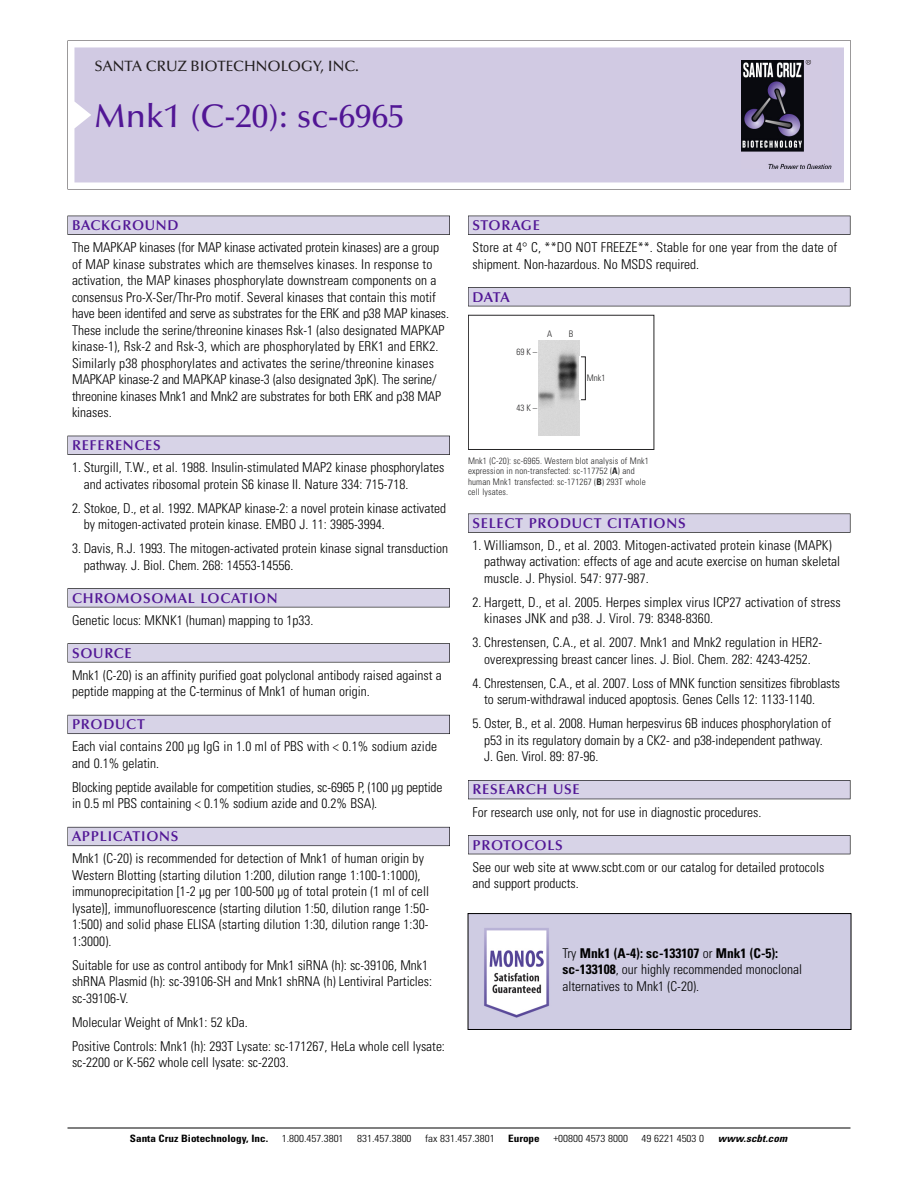
<style>
.page{position:relative;width:918px;height:1188px;background:#fff}
.page>*{position:absolute;margin:0;border:0;box-sizing:border-box;transform-origin:0 0}
.t1{font:500 33px "Optima";color:#511695}
.t2{font:500 15px "Optima";color:#231f20}
.t3{font:600 14.25px "Optima";letter-spacing:.05em;color:#511695}
.t4{font:300 condensed 13.5px/16.5px "Univers";color:#000}
.t5{font:300 condensed 10.2px "Univers";color:#000;scale:1.1 1}
.t6{font:700 condensed 10.2px "Univers";color:#000;scale:1.1 1}
.t7{font:italic 700 condensed 10.2px "Univers";letter-spacing:.005em;color:#000;scale:1.1 1}
.t8{font:9px/10.5px "Univers Condensed Light+ZXOVCY";letter-spacing:.015em;color:#272627}
.s1{font-family:"Univers Condensed Bold+ZXKRED"}
.s2{font-weight:700}
</style>
<div class="page">
<svg style="left:68px;top:40px;width:783px;height:149px"></svg>
<div style="left:74px;top:47px;width:770px;height:135px;background:#d1cae3"></div>
<img style="left:741px;top:60px;width:90px;height:108px">
<div style="left:68px;top:216px;width:382px;height:19px;background:#525155"></div>
<div style="left:68px;top:216px;width:381px;height:18px;background:#d7d3e7"></div>
<div style="left:68px;top:436px;width:382px;height:19px;background:#515055"></div>
<div style="left:68px;top:436px;width:381px;height:18px;background:#d7d3e7"></div>
<div style="left:68px;top:588px;width:382px;height:19px;background:#545357"></div>
<div style="left:68px;top:589px;width:381px;height:18px;background:#d7d3e7"></div>
<div style="left:68px;top:643px;width:382px;height:19px;background:#575759"></div>
<div style="left:68px;top:644px;width:381px;height:18px;background:#d7d3e7"></div>
<div style="left:68px;top:715px;width:382px;height:19px;background:#5b5a62"></div>
<div style="left:68px;top:715px;width:381px;height:18px;background:#d7d3e7"></div>
<div style="left:68px;top:827px;width:382px;height:19px;background:#66646e"></div>
<div style="left:68px;top:827px;width:381px;height:18px;background:#d7d3e7"></div>
<div style="left:468px;top:216px;width:382px;height:19px;background:#525155"></div>
<div style="left:468px;top:216px;width:382px;height:18px;background:#d7d3e7"></div>
<div style="left:468px;top:287px;width:382px;height:19px;background:#525155"></div>
<div style="left:468px;top:288px;width:382px;height:18px;background:#d7d3e7"></div>
<div style="left:468px;top:514px;width:382px;height:19px;background:#575759"></div>
<div style="left:468px;top:514px;width:382px;height:18px;background:#d7d3e7"></div>
<div style="left:468px;top:780px;width:382px;height:19px;background:#525158"></div>
<div style="left:468px;top:781px;width:382px;height:18px;background:#d7d3e7"></div>
<div style="left:468px;top:835px;width:382px;height:19px;background:#525156"></div>
<div style="left:468px;top:836px;width:382px;height:18px;background:#d7d3e7"></div>
<hr style="left:68px;top:1128px;width:782px;height:1px;background:#000">
<div style="left:468px;top:315px;width:186px;height:135px;border:1px solid #272627"></div>
<img style="left:538px;top:340px;width:41px;height:95px">
<img style="left:470px;top:915px;width:379px;height:113px">
<div style="left:468px;top:913px;width:383px;height:117px;border:1px solid #000"></div>
<p class="t2" style="left:94px;top:61px;width:266px">SANTA CRUZ BIOTECHNOLOGY, INC.</p>
<h1 class="t1" style="left:94px;top:103px;width:312px">Mnk1 (C-20): sc-6965</h1>
<p class="t3" style="left:72px;top:219px;width:108px">BACKGROUND</p>
<p class="t4" style="left:72px;top:240px;width:379px">The MAPKAP kinases (for MAP kinase activated protein kinases) are a group of MAP kinase substrates which are themselves kinases. In response to activation, the MAP kinases phosphorylate downstream components on a consensus Pro-X-Ser/Thr-Pro motif. Several kinases that contain this motif have been identifed and serve as substrates for the ERK and p38 MAP kinases.<br>These include the serine/threonine kinases Rsk-1 (also designated MAPKAP kinase-1), Rsk-2 and Rsk-3, which are phosphorylated by ERK1 and ERK2.<br>Similarly p38 phosphorylates and activates the serine/threonine kinases MAPKAP kinase-2 and MAPKAP kinase-3 (also designated 3pK). The serine/ threonine kinases Mnk1 and Mnk2 are substrates for both ERK and p38 MAP kinases.</p>
<p class="t3" style="left:72px;top:440px;width:90px">REFERENCES</p>
<p class="t4" style="left:84px;top:460px;width:362px;text-indent:-12px">1. Sturgill, T.W., et al. 1988. Insulin-stimulated MAP2 kinase phosphorylates and activates ribosomal protein S6 kinase II. Nature 334: 715-718.</p>
<p class="t4" style="left:84px;top:501px;width:364px;text-indent:-12px">2. Stokoe, D., et al. 1992. MAPKAP kinase-2: a novel protein kinase activated by mitogen-activated protein kinase. EMBO J. 11: 3985-3994.</p>
<p class="t4" style="left:84px;top:541px;width:366px;text-indent:-12px">3. Davis, R.J. 1993. The mitogen-activated protein kinase signal transduction pathway. J. Biol. Chem. 268: 14553-14556.</p>
<p class="t3" style="left:72px;top:592px;width:207px">CHROMOSOMAL LOCATION</p>
<p class="t4" style="left:72px;top:613px;width:243px">Genetic locus: MKNK1 (human) mapping to 1p33.</p>
<p class="t3" style="left:72px;top:647px;width:61px">SOURCE</p>
<p class="t4" style="left:72px;top:668px;width:371px">Mnk1 (C-20) is an affinity purified goat polyclonal antibody raised against a peptide mapping at the C-terminus of Mnk1 of human origin.</p>
<p class="t3" style="left:72px;top:719px;width:74px">PRODUCT</p>
<p class="t4" style="left:72px;top:739px;width:367px">Each vial contains 200 µg IgG in 1.0 ml of PBS with &lt; 0.1% sodium azide and 0.1% gelatin.</p>
<p class="t4" style="left:72px;top:780px;width:372px">Blocking peptide available for competition studies, sc-6965 P, (100 µg peptide in 0.5 ml PBS containing &lt; 0.1% sodium azide and 0.2% BSA).</p>
<p class="t3" style="left:72px;top:831px;width:108px">APPLICATIONS</p>
<p class="t4" style="left:72px;top:851px;width:359px">Mnk1 (C-20) is recommended for detection of Mnk1 of human origin by Western Blotting (starting dilution 1:200, dilution range 1:100-1:1000), immunoprecipitation [1-2 µg per 100-500 µg of total protein (1 ml of cell lysate)], immunofluorescence (starting dilution 1:50, dilution range 1:50- 1:500) and solid phase ELISA (starting dilution 1:30, dilution range 1:30- 1:3000).</p>
<p class="t4" style="left:72px;top:958px;width:362px">Suitable for use as control antibody for Mnk1 siRNA (h): sc-39106, Mnk1 shRNA Plasmid (h): sc-39106-SH and Mnk1 shRNA (h) Lentiviral Particles: sc-39106-V.</p>
<p class="t4" style="left:72px;top:1011px;width:374px;line-height:24px">Molecular Weight of Mnk1: 52 kDa.<br>Positive Controls: Mnk1 (h): 293T Lysate: sc-171267, HeLa whole cell lysate:</p>
<p class="t4" style="left:72px;top:1055px;width:218px">sc-2200 or K-562 whole cell lysate: sc-2203.</p>
<p class="t3" style="left:473px;top:219px;width:69px">STORAGE</p>
<p class="t4" style="left:473px;top:240px;width:366px">Store at 4° C, **DO NOT FREEZE**. Stable for one year from the date of shipment. Non-hazardous. No MSDS required.</p>
<p class="t3" style="left:473px;top:291px;width:39px">DATA</p>
<p class="t8" style="left:516px;top:348px;width:22px">69K–</p>
<p class="t8" style="left:547px;top:329px;width:7px">A</p>
<p class="t8" style="left:569px;top:329px;width:6px">B</p>
<p class="t8" style="left:516px;top:403px;width:22px">43K–</p>
<p class="t8" style="left:587px;top:373px;width:20px">Mnk1</p>
<p class="t8" style="left:468px;top:456px;width:182px">Mnk1 (C-20): sc-6965. Western blot analysis of Mnk1 expression in non-transfected: sc-117752 (<span class="s1">A</span>) and human Mnk1 transfected: sc-171267 (<span class="s1">B</span>) 293T whole cell lysates.</p>
<p class="t3" style="left:473px;top:517px;width:215px">SELECT PRODUCT CITATIONS</p>
<p class="t4" style="left:484px;top:538px;width:357px;text-indent:-12px">1. Williamson, D., et al. 2003. Mitogen-activated protein kinase (MAPK) pathway activation: effects of age and acute exercise on human skeletal muscle. J. Physiol. 547: 977-987.</p>
<p class="t4" style="left:484px;top:595px;width:358px;text-indent:-12px">2. Hargett, D., et al. 2005. Herpes simplex virus ICP27 activation of stress kinases JNK and p38. J. Virol. 79: 8348-8360.</p>
<p class="t4" style="left:473px;top:636px;width:351px;text-align:center">3. Chrestensen, C.A., et al. 2007. Mnk1 and Mnk2 regulation in HER2- overexpressing breast cancer lines. J. Biol. Chem. 282: 4243-4252.</p>
<p class="t4" style="left:484px;top:676px;width:358px;text-indent:-12px">4. Chrestensen, C.A., et al. 2007. Loss of MNK function sensitizes fibroblasts to serum-withdrawal induced apoptosis. Genes Cells 12: 1133-1140.</p>
<p class="t4" style="left:484px;top:717px;width:349px;text-indent:-12px">5. Oster, B., et al. 2008. Human herpesvirus 6B induces phosphorylation of p53 in its regulatory domain by a CK2- and p38-independent pathway.<br>J. Gen. Virol. 89: 87-96.</p>
<p class="t3" style="left:473px;top:784px;width:109px">RESEARCH USE</p>
<p class="t4" style="left:473px;top:805px;width:290px">For research use only, not for use in diagnostic procedures.</p>
<p class="t3" style="left:473px;top:839px;width:92px">PROTOCOLS</p>
<p class="t4" style="left:473px;top:860px;width:353px">See our web site at www.scbt.com or our catalog for detailed protocols and support products.</p>
<p class="t4" style="left:563px;top:946px;width:241px">Try <span class="s2">Mnk1 (A-4): sc-133107</span> or <span class="s2">Mnk1 (C-5): sc-133108</span>, our highly recommended monoclonal alternatives to Mnk1 (C-20).</p>
<p class="t6" style="left:130px;top:1135px;width:127px">Santa Cruz Biotechnology, Inc.</p>
<p class="t5" style="left:282px;top:1135px;width:58px">1.800.457.3801</p>
<p class="t5" style="left:357px;top:1135px;width:51px">831.457.3800</p>
<p class="t5" style="left:425px;top:1135px;width:65px">fax 831.457.3801</p>
<p class="t6" style="left:508px;top:1135px;width:30px">Europe</p>
<p class="t5" style="left:553px;top:1135px;width:69px">+00800 4573 8000</p>
<p class="t5" style="left:642px;top:1135px;width:58px">49 6221 4503 0</p>
<p class="t7" style="left:718px;top:1135px;width:64px">www.scbt.com</p>
</div>
